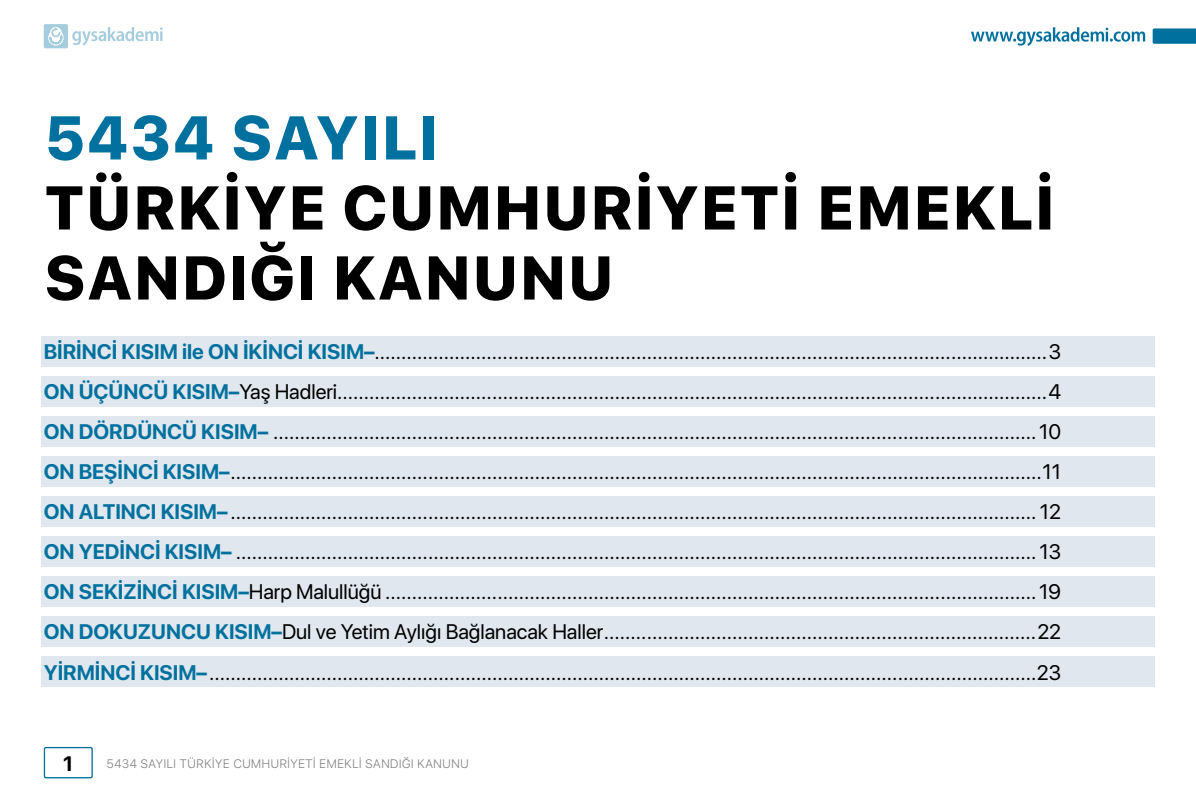
<style>
.page{position:relative;width:1196px;height:794px;background:#fff}
.page>*{position:absolute;margin:0;border:0;box-sizing:border-box;transform-origin:0 0}
.t1{font:800 61.25px/70px "SF Pro Text";color:#000}
.t2{font:800 61.25px "SF Pro Text";color:#00719e}
.t3{font:21px/40.1px "SF Pro Display";color:#000;text-align:justify}
.t4{font:700 20.82px "SF Pro Display";color:#000}
.t5{font:300 12.25px "SF Pro Text";color:#808080}
.s1{font-weight:700;color:#00719e}
</style>
<div class="page">
<svg style="left:971px;top:27px;width:173px;height:19px"></svg>
<div style="left:44px;top:747px;width:49px;height:31px;border:1px solid #00719e;border-radius:2px"></div>
<svg style="left:1152px;top:28px;width:43px;height:16px"></svg>
<div style="left:41px;top:336px;width:1113px;height:30px;background:#e0e7ee"></div>
<div style="left:41px;top:376px;width:1113px;height:30px;background:#e0e7ee"></div>
<div style="left:41px;top:416px;width:1113px;height:30px;background:#e0e7ee"></div>
<div style="left:41px;top:456px;width:1113px;height:30px;background:#e0e7ee"></div>
<div style="left:41px;top:496px;width:1113px;height:30px;background:#e0e7ee"></div>
<div style="left:41px;top:536px;width:1113px;height:31px;background:#e0e7ee"></div>
<div style="left:41px;top:577px;width:1113px;height:30px;background:#e0e7ee"></div>
<div style="left:41px;top:617px;width:1113px;height:30px;background:#e0e7ee"></div>
<div style="left:41px;top:657px;width:1113px;height:30px;background:#e0e7ee"></div>
<svg style="left:44px;top:24px;width:119px;height:24px"></svg>
<h1 class="t2" style="left:44px;top:102px;width:397px">5434 SAYILI</h1>
<h1 class="t1" style="left:44px;top:173px;width:1012px">TÜRKİYE CUMHURİYETİ EMEKLİ<br>SANDIĞI KANUNU</h1>
<p class="t3" style="left:44px;top:331px;width:1018px"><span class="s1">BİRİNCİ KISIM ile ON İKİNCİ KISIM–</span>..............................................................................................................................3<br><span class="s1">ON ÜÇÜNCÜ KISIM–</span>Yaş Hadleri.....................................................................................................................................4<br><span class="s1">ON DÖRDÜNCÜ KISIM–</span> ............................................................................................................................................... 10<br><span class="s1">ON BEŞİNCİ KISIM–</span>........................................................................................................................................................11<br><span class="s1">ON ALTINCI KISIM–</span> ....................................................................................................................................................... 12<br><span class="s1">ON YEDİNCİ KISIM–</span> ...................................................................................................................................................... 13<br><span class="s1">ON SEKİZİNCİ KISIM–</span>Harp Malullüğü .......................................................................................................................... 19<br><span class="s1">ON DOKUZUNCU KISIM–</span>Dul ve Yetim Aylığı Bağlanacak Haller.................................................................................22<br><span class="s1">YİRMİNCİ KISIM–</span>...........................................................................................................................................................23</p>
<p class="t4" style="left:63px;top:751px;width:12px">1</p>
<p class="t5" style="left:106px;top:755px;width:364px">5434 SAYILI TÜRKİYE CUMHURİYETİ EMEKLİ SANDIĞI KANUNU</p>
</div>
